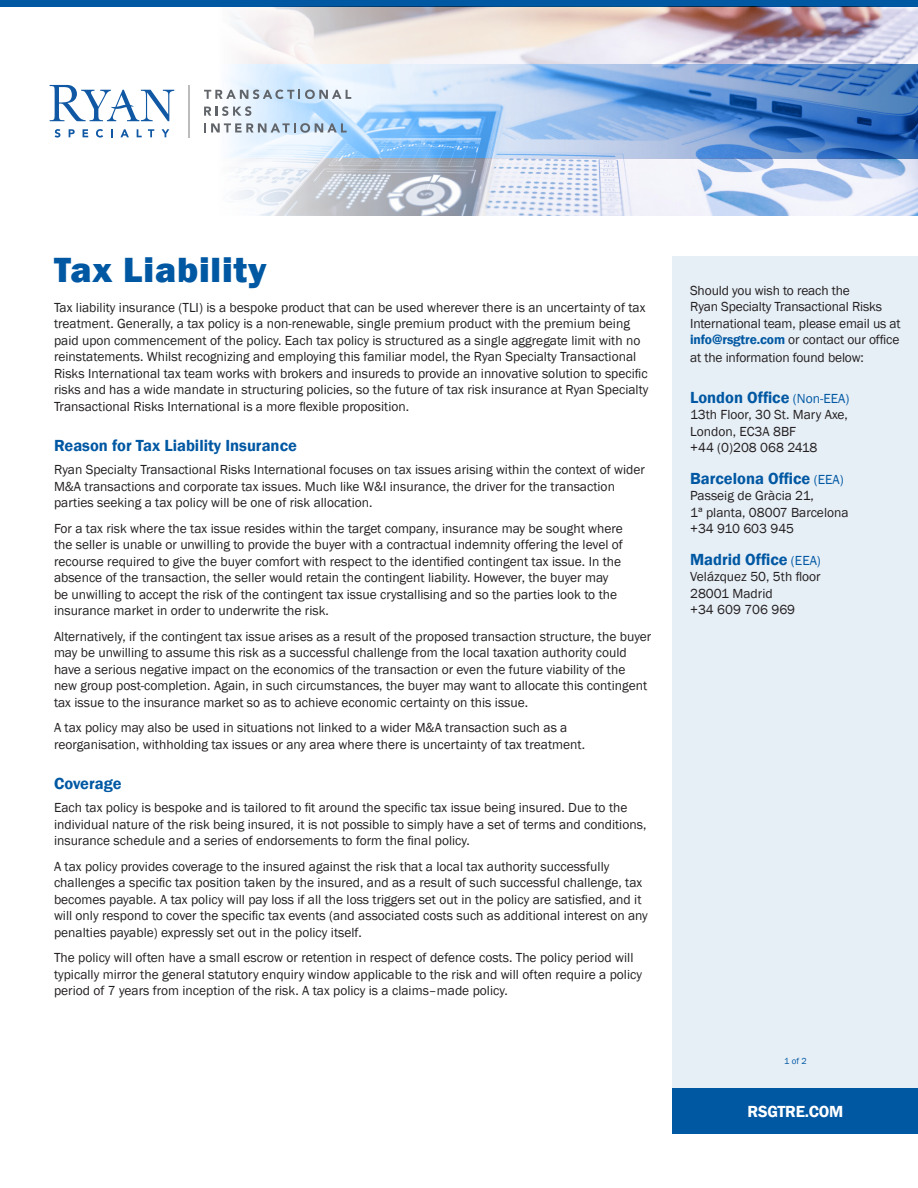
<style>
.page{position:relative;width:918px;height:1188px;background:#fff}
.page>*{position:absolute;margin:0;border:0;box-sizing:border-box;transform-origin:0 0}
.t1{font:800 36px "Franklin Gothic";letter-spacing:.025em;color:#0058a3}
.Region{font:600 16.5px "Franklin Gothic";color:#0058a3}
.Region-2{font:600 16.5px "Franklin Gothic";letter-spacing:-.02em;color:#fff}
.t2{font:13.5px/16.5px "Franklin Gothic";color:#231f20}
.t3{font:9px "Franklin Gothic";color:#0058a3}
.s1{font-weight:600;color:#0058a3}
.s2{font-weight:400;font-size:13.5px}
</style>
<div class="page">
<div style="left:673px;top:256px;width:245px;height:833px;background:#e6eef6"></div>
<div style="left:673px;top:1089px;width:245px;height:45px;background:#0058a3"></div>
<svg style="left:235px;top:7px;width:683px;height:209px"></svg>
<svg style="left:204px;top:64px;width:714px;height:94px;background:#8eb4e2"></svg>
<div style="left:0;top:0;width:918px;height:7px;background:#0058a3"></div>
<svg style="left:204px;top:90px;width:147px;height:9px"></svg>
<svg style="left:204px;top:106px;width:47px;height:10px"></svg>
<svg style="left:204px;top:123px;width:143px;height:10px"></svg>
<svg style="left:50px;top:85px;width:124px;height:36px"></svg>
<svg style="left:55px;top:129px;width:5px;height:9px"></svg>
<svg style="left:69px;top:129px;width:6px;height:8px"></svg>
<svg style="left:83px;top:129px;width:5px;height:8px"></svg>
<svg style="left:96px;top:129px;width:7px;height:9px"></svg>
<svg style="left:111px;top:129px;width:2px;height:8px"></svg>
<svg style="left:120px;top:129px;width:9px;height:8px"></svg>
<svg style="left:137px;top:129px;width:5px;height:8px"></svg>
<svg style="left:148px;top:129px;width:6px;height:8px"></svg>
<svg style="left:162px;top:129px;width:7px;height:8px"></svg>
<hr style="left:189px;top:85px;width:1px;height:53px;background:#bdbbbb">
<p class="t1" style="left:54px;top:246px;width:214px">Tax Liability</p>
<p class="t2" style="left:54px;top:299px;width:596px">Tax liability insurance (TLI) is a bespoke product that can be used wherever there is an uncertainty of tax treatment. Generally, a tax policy is a non-renewable, single premium product with the premium being paid upon commencement of the policy. Each tax policy is structured as a single aggregate limit with no reinstatements. Whilst recognizing and employing this familiar model, the Ryan Specialty Transactional Risks International tax team works with brokers and insureds to provide an innovative solution to specific risks and has a wide mandate in structuring policies, so the future of tax risk insurance at Ryan Specialty Transactional Risks International is a more flexible proposition.</p>
<p class="Region" style="left:54px;top:435px;width:244px">Reason for Tax Liability Insurance</p>
<p class="t2" style="left:54px;top:462px;width:592px">Ryan Specialty Transactional Risks International focuses on tax issues arising within the context of wider<br>M&amp;A transactions and corporate tax issues. Much like W&amp;I insurance, the driver for the transaction parties seeking a tax policy will be one of risk allocation.</p>
<p class="t2" style="left:54px;top:520px;width:570px">For a tax risk where the tax issue resides within the target company, insurance may be sought where the seller is unable or unwilling to provide the buyer with a contractual indemnity offering the level of recourse required to give the buyer comfort with respect to the identified contingent tax issue. In the absence of the transaction, the seller would retain the contingent liability. However, the buyer may be unwilling to accept the risk of the contingent tax issue crystallising and so the parties look to the insurance market in order to underwrite the risk.</p>
<p class="t2" style="left:54px;top:628px;width:599px">Alternatively, if the contingent tax issue arises as a result of the proposed transaction structure, the buyer may be unwilling to assume this risk as a successful challenge from the local taxation authority could have a serious negative impact on the economics of the transaction or even the future viability of the new group post-completion. Again, in such circumstances, the buyer may want to allocate this contingent tax issue to the insurance market so as to achieve economic certainty on this issue.</p>
<p class="t2" style="left:54px;top:720px;width:533px">A tax policy may also be used in situations not linked to a wider M&amp;A transaction such as a reorganisation, withholding tax issues or any area where there is uncertainty of tax treatment.</p>
<p class="Region" style="left:54px;top:773px;width:69px">Coverage</p>
<p class="t2" style="left:54px;top:800px;width:594px">Each tax policy is bespoke and is tailored to fit around the specific tax issue being insured. Due to the individual nature of the risk being insured, it is not possible to simply have a set of terms and conditions, insurance schedule and a series of endorsements to form the final policy.</p>
<p class="t2" style="left:54px;top:858px;width:595px">A tax policy provides coverage to the insured against the risk that a local tax authority successfully challenges a specific tax position taken by the insured, and as a result of such successful challenge, tax becomes payable. A tax policy will pay loss if all the loss triggers set out in the policy are satisfied, and it will only respond to cover the specific tax events (and associated costs such as additional interest on any penalties payable) expressly set out in the policy itself.</p>
<p class="t2" style="left:54px;top:950px;width:590px">The policy will often have a small escrow or retention in respect of defence costs. The policy period will typically mirror the general statutory enquiry window applicable to the risk and will often require a policy period of 7 years from inception of the risk. A tax policy is a claims–made policy.</p>
<p class="t2" style="left:690px;top:282px;width:212px">Should you wish to reach the<br>Ryan Specialty Transactional Risks International team, please email us at <span class="s1">info@rsgtre.com</span> or contact our office</p>
<p class="t2" style="left:690px;top:350px;width:175px">at the information found below:</p>
<p class="Region" style="left:690px;top:387px;width:161px">London Office <span class="s2">(Non-EEA)</span></p>
<p class="t2" style="left:690px;top:407px;width:159px">13th Floor, 30 St. Mary Axe,</p>
<p class="t2" style="left:690px;top:423px;width:107px">London, EC3A 8BF</p>
<p class="t2" style="left:690px;top:440px;width:129px">+44 (0)208 068 2418</p>
<p class="Region" style="left:690px;top:468px;width:155px">Barcelona Office <span class="s2">(EEA)</span></p>
<p class="t2" style="left:690px;top:488px;width:125px">Passeig de Gràcia 21,</p>
<p class="t2" style="left:690px;top:504px;width:160px">1ª planta, 08007 Barcelona</p>
<p class="t2" style="left:690px;top:521px;width:106px">+34 910 603 945</p>
<p class="Region" style="left:690px;top:549px;width:132px">Madrid Office <span class="s2">(EEA)</span></p>
<p class="t2" style="left:690px;top:569px;width:132px">Velázquez 50, 5th floor</p>
<p class="t2" style="left:690px;top:585px;width:84px">28001 Madrid</p>
<p class="t2" style="left:690px;top:602px;width:107px">+34 609 706 969</p>
<p class="t3" style="left:784px;top:1056px;width:24px">1 of 2</p>
<p class="Region-2" style="left:748px;top:1101px;width:97px">RSGTRE.COM</p>
</div>
